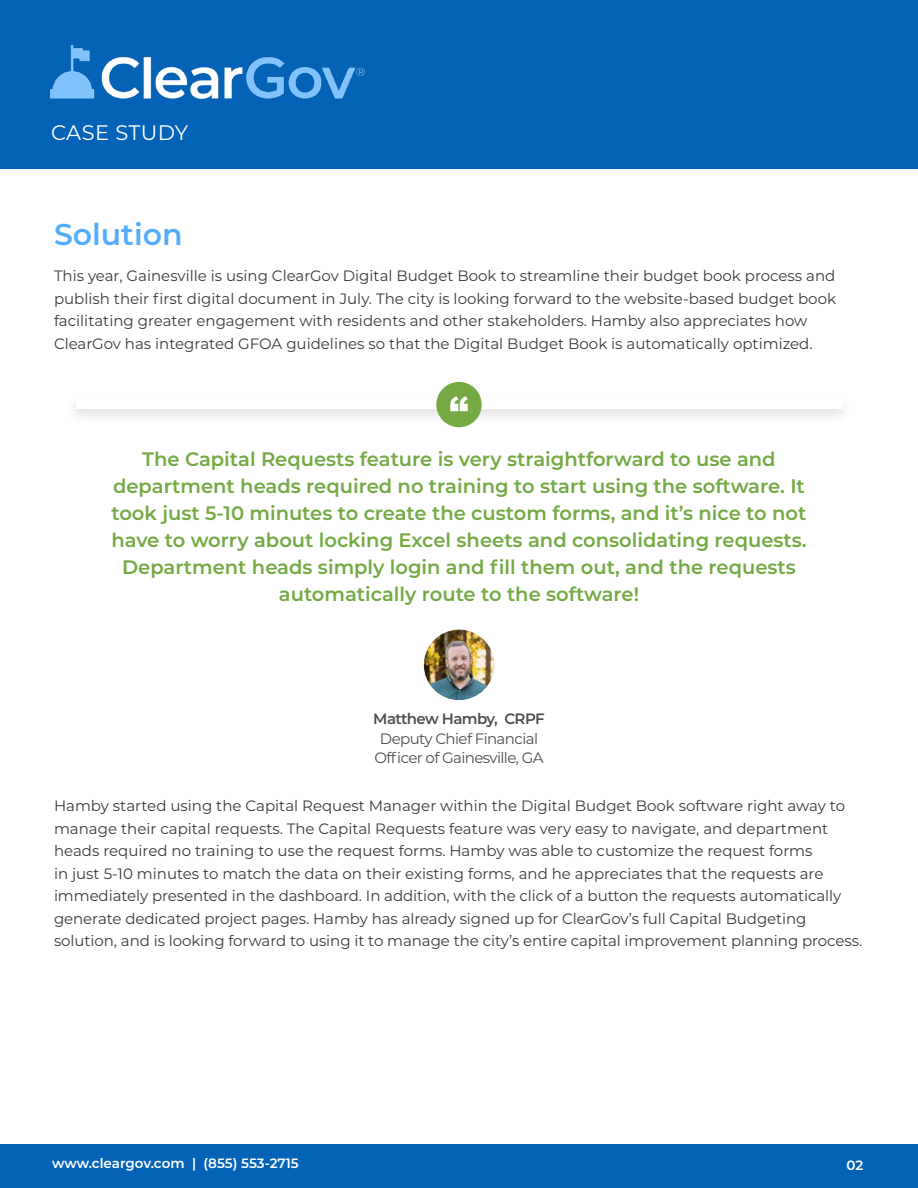
<style>
.page{position:relative;width:918px;height:1188px;background:#fff}
.page>*{position:absolute;margin:0;border:0;box-sizing:border-box;transform-origin:0 0}
.t1{font:600 30px "Montserrat";color:#54adfb}
.t2{font:21px "Montserrat";letter-spacing:.01em;color:#fff}
.t3{font:600 19.5px/27px "Montserrat";color:#74a943;text-align:center}
.t4{font:15px/22.5px "Montserrat";color:#383b3c}
.t5{font:15px/19.5px "Montserrat";letter-spacing:-.04em;color:#4c4f50;text-align:center}
.t6{font:600 15px "Montserrat";letter-spacing:-.04em;color:#4c4f50}
.t7{font:600 13.5px "Montserrat";letter-spacing:-.005em;color:#fff}
</style>
<div class="page">
<img style="left:424px;top:630px;width:70px;height:70px;border-radius:35px">
<div style="left:66px;top:393px;width:787px;height:32px;background:#000;opacity:.12"></div>
<div style="left:76px;top:397px;width:766px;height:12px;background:#fff"></div>
<div style="left:436px;top:382px;width:46px;height:45px;background:#74a943;border-radius:50%"></div>
<div style="left:0;top:0;width:918px;height:168px;background:#0463b7"></div>
<img style="left:50px;top:45px;width:314px;height:53px">
<svg style="left:450px;top:396px;width:18px;height:15px"></svg>
<div style="left:0;top:1145px;width:918px;height:43px;background:#0463b7"></div>
<h2 class="t2" style="left:51px;top:119px;width:139px">CASE STUDY</h2>
<h1 class="t1" style="left:54px;top:213px;width:130px">Solution</h1>
<p class="t4" style="left:54px;top:264px;width:784px">This year, Gainesville is using ClearGov Digital Budget Book to streamline their budget book process and publish their first digital document in July. The city is looking forward to the website-based budget book facilitating greater engagement with residents and other stakeholders. Hamby also appreciates how ClearGov has integrated GFOA guidelines so that the Digital Budget Book is automatically optimized.</p>
<p class="t3" style="left:111px;top:445px;width:697px">The Capital Requests feature is very straightforward to use and department heads required no training to start using the software. It took just 5-10 minutes to create the custom forms, and it’s nice to not have to worry about locking Excel sheets and consolidating requests.<br>Department heads simply login and fill them out, and the requests automatically route to the software!</p>
<p class="t6" style="left:373px;top:708px;width:173px">Matthew Hamby, CRPF</p>
<p class="t5" style="left:375px;top:728px;width:170px">Deputy Chief Financial<br>Officer of Gainesville, GA</p>
<p class="t4" style="left:54px;top:794px;width:810px">Hamby started using the Capital Request Manager within the Digital Budget Book software right away to manage their capital requests. The Capital Requests feature was very easy to navigate, and department heads required no training to use the request forms. Hamby was able to customize the request forms<br>in just 5-10 minutes to match the data on their existing forms, and he appreciates that the requests are immediately presented in the dashboard. In addition, with the click of a button the requests automatically generate dedicated project pages. Hamby has already signed up for ClearGov’s full Capital Budgeting solution, and is looking forward to using it to manage the city’s entire capital improvement planning process.</p>
<p class="t7" style="left:52px;top:1154px;width:248px">www.cleargov.com | (855) 553-2715</p>
<p class="t7" style="left:847px;top:1155px;width:18px">02</p>
</div>
